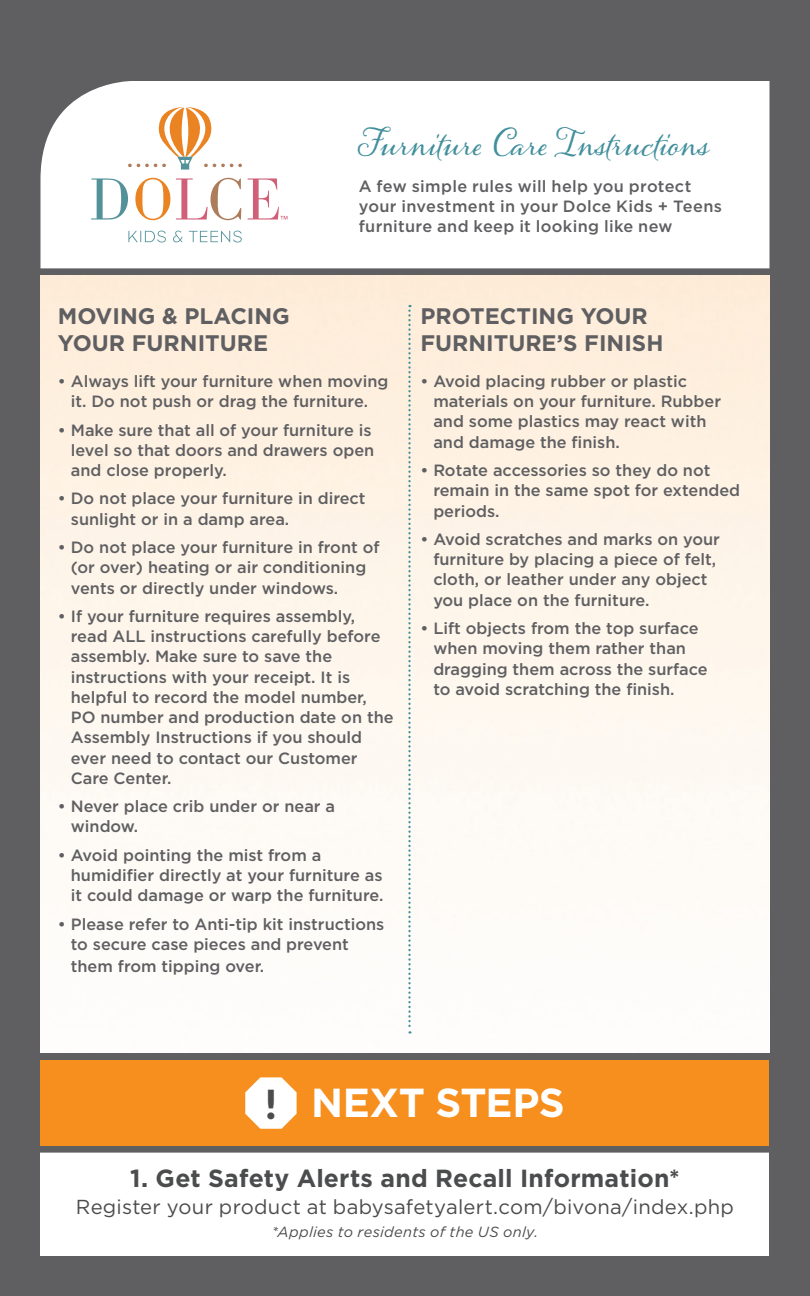
<style>
.page{position:relative;width:810px;height:1296px;background:#5f5f62}
.page>*{position:absolute;margin:0;border:0;box-sizing:border-box;transform-origin:0 0}
.t1{font:700 40.5px "Gotham";letter-spacing:-.01em;color:#fff}
.t2{font:900 39.82px "Lato";color:#4b4c4d}
.t3{font:33.75px "Alana PRO";color:#428f9c}
.t4{font:700 24.75px "Gotham";letter-spacing:.01em;color:#4b4c4d}
.t5{font:700 22.5px/27px "Gotham";color:#5f5f62}
.t6{font:20.25px "Gotham";letter-spacing:.01em;color:#4b4c4d}
.t7{font:500 16.2px/20.2px "Gotham";color:#5f5f62}
.t8{font:500 16.2px/20.2px "Gotham";letter-spacing:.02em;color:#5f5f62}
.t9{font:italic 14.62px "Gotham";letter-spacing:.02em;color:#4b4c4d}
</style>
<div class="page">
<div style="left:40px;top:1149px;width:730px;height:107px;background:#fff"></div>
<div style="left:40px;top:81px;width:730px;height:187px;background:#fff"></div>
<svg style="left:128px;top:107px;width:114px;height:63px;background:#f7e4d1"></svg>
<svg style="left:128px;top:231px;width:38px;height:11px"></svg>
<svg style="left:173px;top:231px;width:10px;height:11px"></svg>
<svg style="left:189px;top:231px;width:53px;height:11px"></svg>
<svg style="left:91px;top:178px;width:37px;height:42px;background:#c8dcdf"></svg>
<svg style="left:135px;top:178px;width:35px;height:42px"></svg>
<svg style="left:176px;top:178px;width:65px;height:42px;background:#f0dddc"></svg>
<svg style="left:248px;top:178px;width:39px;height:42px;background:#f3d8de"></svg>
<img style="left:40px;top:276px;width:730px;height:777px">
<div style="left:0;top:1146px;width:810px;height:7px;background:#5f5f62"></div>
<svg style="left:408px;top:305px;width:3px;height:729px;background:#c8d8d5"></svg>
<div style="left:40px;top:1060px;width:730px;height:86px;background:#f68f1e"></div>
<svg style="left:245px;top:1077px;width:52px;height:52px"></svg>
<p class="t3" style="left:359px;top:124px;width:353px">Furniture Care Instructions</p>
<p class="t8" style="left:359px;top:175px;width:365px">A few simple rules will help you protect your investment in your Dolce Kids + Teens furniture and keep it looking like new</p>
<p class="t5" style="left:58px;top:302px;width:233px">MOVING &amp; PLACING<br>YOUR FURNITURE</p>
<p class="t7" style="left:58px;top:371px;width:332px;text-align:center">• Always lift your furniture when moving it. Do not push or drag the furniture.</p>
<p class="t7" style="left:71px;top:419px;width:305px;text-indent:-13px">• Make sure that all of your furniture is level so that doors and drawers open and close properly.</p>
<p class="t7" style="left:71px;top:488px;width:296px;text-indent:-13px">• Do not place your furniture in direct sunlight or in a damp area.</p>
<p class="t7" style="left:71px;top:537px;width:310px;text-indent:-13px">• Do not place your furniture in front of (or over) heating or air conditioning vents or directly under windows.</p>
<p class="t7" style="left:71px;top:606px;width:324px;text-indent:-13px">• If your furniture requires assembly, read ALL instructions carefully before assembly. Make sure to save the instructions with your receipt. It is helpful to record the model number, PO number and production date on the Assembly Instructions if you should ever need to contact our Customer Care Center.</p>
<p class="t7" style="left:71px;top:796px;width:266px;text-indent:-13px">• Never place crib under or near a window.</p>
<p class="t7" style="left:71px;top:845px;width:314px;text-indent:-13px">• Avoid pointing the mist from a humidifier directly at your furniture as it could damage or warp the furniture.</p>
<p class="t7" style="left:71px;top:913px;width:315px;text-indent:-13px">• Please refer to Anti-tip kit instructions to secure case pieces and prevent</p>
<p class="t7" style="left:71px;top:956px;width:195px">them from tipping over.</p>
<p class="t5" style="left:420px;top:302px;width:245px">PROTECTING YOUR<br>FURNITURE’S FINISH</p>
<p class="t7" style="left:433px;top:371px;width:289px;text-indent:-13px">• Avoid placing rubber or plastic materials on your furniture. Rubber and some plastics may react with and damage the finish.</p>
<p class="t7" style="left:433px;top:460px;width:308px;text-indent:-13px">• Rotate accessories so they do not remain in the same spot for extended periods.</p>
<p class="t7" style="left:433px;top:529px;width:288px;text-indent:-13px">• Avoid scratches and marks on your furniture by placing a piece of felt, cloth, or leather under any object you place on the furniture.</p>
<p class="t7" style="left:433px;top:618px;width:276px;text-indent:-13px">• Lift objects from the top surface when moving them rather than dragging them across the surface to avoid scratching the finish.</p>
<p class="t2" style="left:264px;top:1082px;width:16px">!</p>
<p class="t1" style="left:311px;top:1080px;width:255px">NEXT STEPS</p>
<p class="t4" style="left:130px;top:1164px;width:551px">1. Get Safety Alerts and Recall Information*</p>
<p class="t6" style="left:76px;top:1196px;width:660px">Register your product at babysafetyalert.com/bivona/index.php</p>
<p class="t9" style="left:272px;top:1224px;width:268px">*Applies to residents of the US only.</p>
</div>
